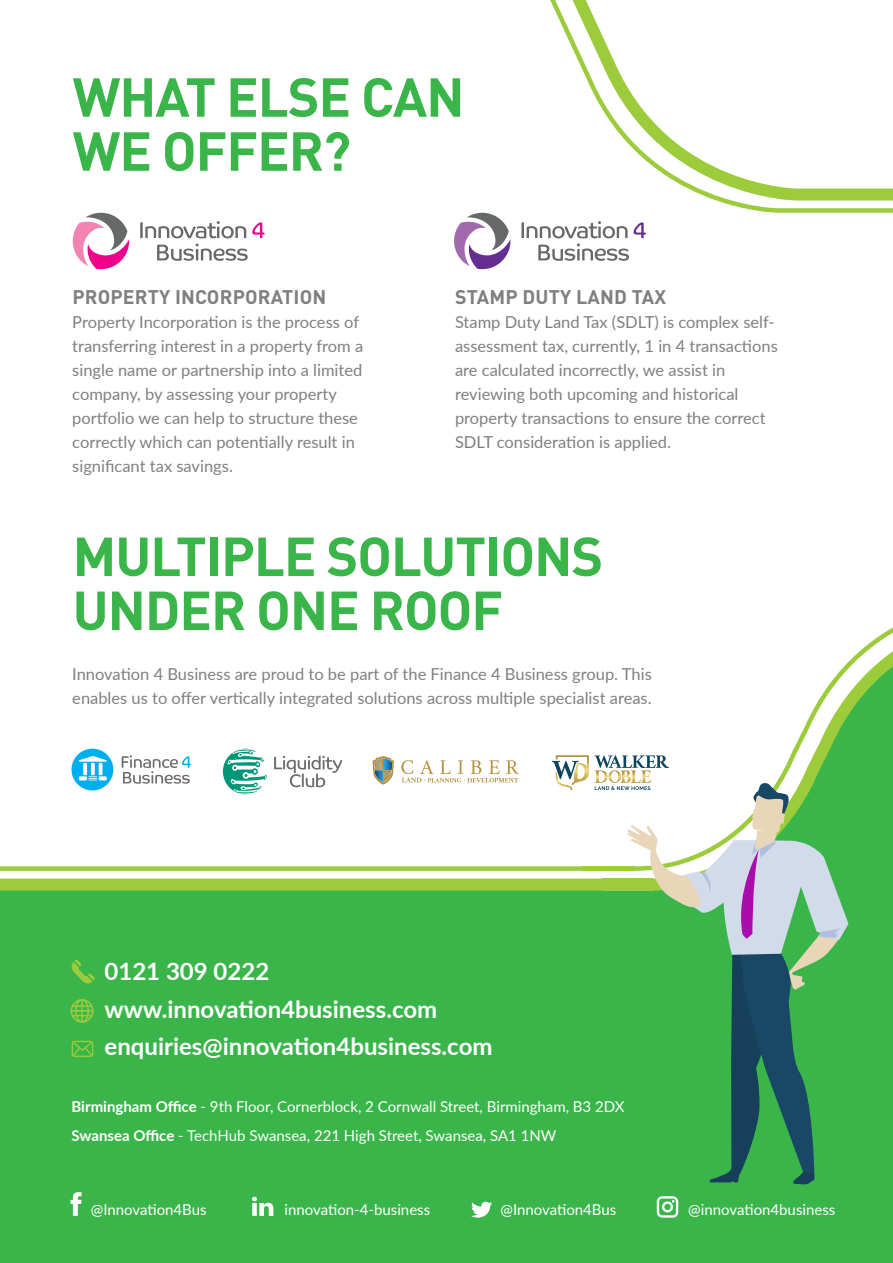
<style>
.page{position:relative;width:893px;height:1263px;background:#fff}
.page>*{position:absolute;margin:0;border:0;box-sizing:border-box;transform-origin:0 0}
.t1{font:700 54px/54px "DIN Pro";letter-spacing:-.02em;color:#3ab54a}
.t2{font:700 24px "Lato";color:#fff}
.t3{font:700 19.5px "DIN Pro";letter-spacing:.01em;color:#7f7f7f}
.t4{font:16.5px/24px "Lato";color:#7f7f7f}
.t5{font:15px "Lato";color:#fff}
.s1{font-weight:700}
</style>
<div class="page">
<div style="left:0;top:896px;width:893px;height:367px;background:#3ab54a"></div>
<svg style="left:0;top:873px;width:893px;height:23px"></svg>
<svg style="left:0;top:627px;width:893px;height:246px"></svg>
<svg style="left:73px;top:215px;width:56px;height:54px"></svg>
<svg style="left:140px;top:221px;width:125px;height:40px"></svg>
<svg style="left:454px;top:215px;width:56px;height:54px"></svg>
<svg style="left:521px;top:221px;width:125px;height:40px"></svg>
<svg style="left:122px;top:755px;width:69px;height:29px"></svg>
<div style="left:72px;top:749px;width:41px;height:41px;background:#00aeef;border-radius:50%"></div>
<svg style="left:79px;top:756px;width:28px;height:25px"></svg>
<svg style="left:274px;top:756px;width:68px;height:31px"></svg>
<svg style="left:223px;top:749px;width:44px;height:45px"></svg>
<svg style="left:373px;top:756px;width:21px;height:29px"></svg>
<svg style="left:401px;top:760px;width:118px;height:22px"></svg>
<svg style="left:552px;top:755px;width:296px;height:430px"></svg>
<svg style="left:90px;top:0;width:803px;height:215px"></svg>
<svg style="left:71px;top:999px;width:23px;height:24px"></svg>
<svg style="left:72px;top:1041px;width:21px;height:16px"></svg>
<svg style="left:71px;top:959px;width:24px;height:25px"></svg>
<svg style="left:71px;top:1192px;width:11px;height:24px"></svg>
<svg style="left:252px;top:1197px;width:21px;height:19px"></svg>
<svg style="left:471px;top:1202px;width:21px;height:15px"></svg>
<svg style="left:657px;top:1196px;width:21px;height:21px"></svg>
<p class="t1" style="left:73px;top:68px;width:393px">WHAT ELSE CAN<br>WE OFFER?</p>
<p class="t3" style="left:72px;top:283px;width:255px">PROPERTY INCORPORATION</p>
<p class="t4" style="left:72px;top:309px;width:292px">Property Incorporation is the process of transferring interest in a property from a single name or partnership into a limited company, by assessing your property portfolio we can help to structure these correctly which can potentially result in significant tax savings.</p>
<p class="t3" style="left:455px;top:283px;width:213px">STAMP DUTY LAND TAX</p>
<p class="t4" style="left:455px;top:309px;width:324px">Stamp Duty Land Tax (SDLT) is complex self&shy;assessment tax, currently, 1 in 4 transactions are calculated incorrectly, we assist in reviewing both upcoming and historical property transactions to ensure the correct SDLT consideration is applied.</p>
<p class="t1" style="left:73px;top:527px;width:532px">MULTIPLE SOLUTIONS<br>UNDER ONE ROOF</p>
<p class="t4" style="left:72px;top:661px;width:581px">Innovation 4 Business are proud to be part of the Finance 4 Business group. This enables us to offer vertically integrated solutions across multiple specialist areas.</p>
<p class="t2" style="left:105px;top:954px;width:166px">0121 309 0222</p>
<p class="t2" style="left:105px;top:991px;width:334px">www.innovation4business.com</p>
<p class="t2" style="left:105px;top:1029px;width:390px">enquiries@innovation4business.com</p>
<p class="t5" style="left:72px;top:1096px;width:555px"><span class="s1">Birmingham Office</span> - 9th Floor, Cornerblock, 2 Cornwall Street, Birmingham, B3 2DX</p>
<p class="t5" style="left:72px;top:1124px;width:486px"><span class="s1">Swansea Office</span> - TechHub Swansea, 221 High Street, Swansea, SA1 1NW</p>
<p class="t5" style="left:91px;top:1199px;width:117px">@Innovation4Bus</p>
<p class="t5" style="left:285px;top:1199px;width:147px">innovation-4-business</p>
<p class="t5" style="left:500px;top:1199px;width:117px">@Innovation4Bus</p>
<p class="t5" style="left:688px;top:1199px;width:149px">@innovation4business</p>
</div>
